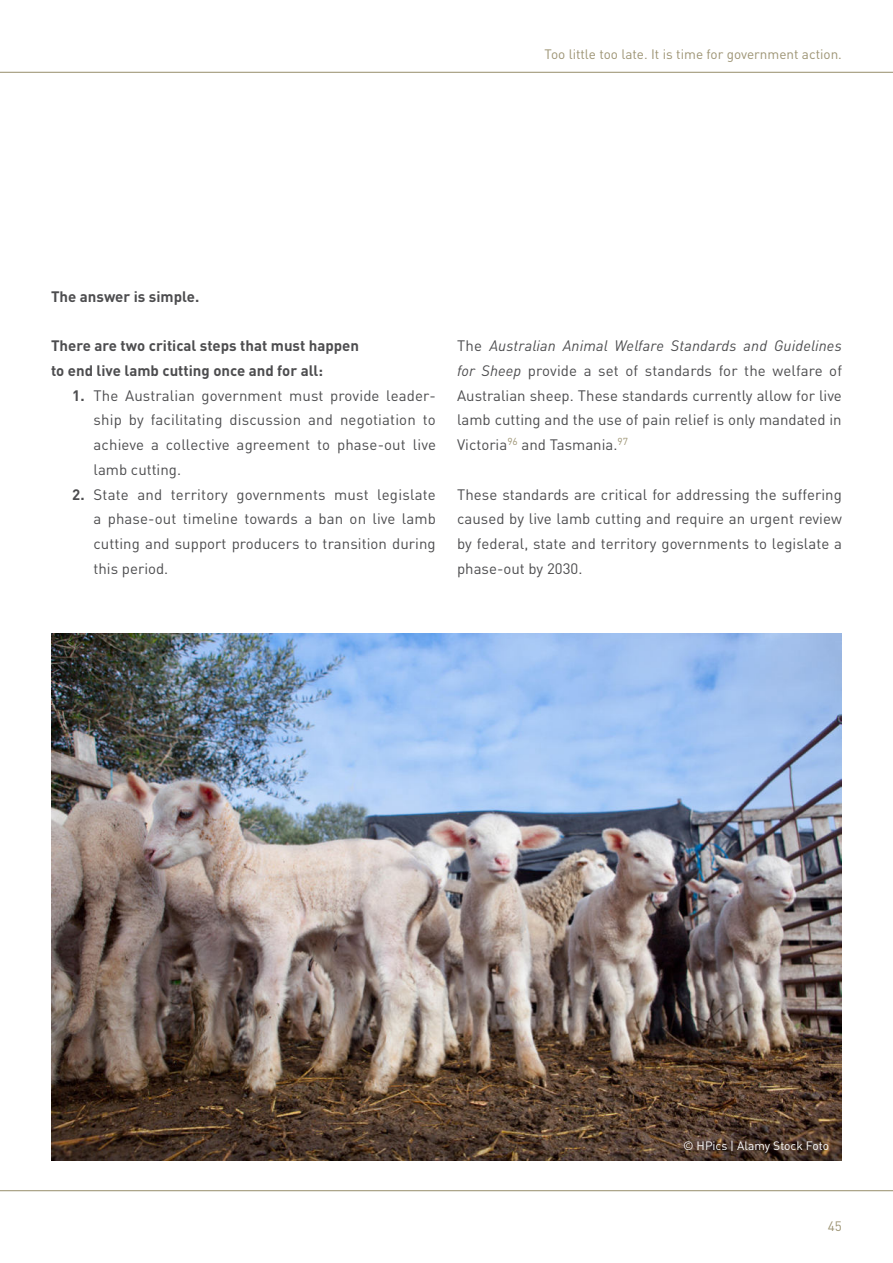
<style>
.page{position:relative;width:893px;height:1263px;background:#fff}
.page>*{position:absolute;margin:0;border:0;box-sizing:border-box;transform-origin:0 0}
.t1{font:15px/24.8px "DIN Pro";color:#4d4d4f;text-align:justify}
.t2{font:700 15px/24.8px "DIN Pro";color:#4d4d4f}
.t3{font:13.5px "DIN Pro";color:#9d9474}
.t4{font:12px "DIN Pro";color:#fff}
.s1{font-weight:700}
.s2{font-style:italic}
</style>
<div class="page">
<svg style="left:0;top:71px;width:893px;height:2px"></svg>
<svg style="left:0;top:1190px;width:893px;height:2px"></svg>
<img style="left:51px;top:634px;width:791px;height:527px">
<p class="t3" style="left:544px;top:48px;width:299px">Too little too late. It is time for government action.</p>
<p class="t2" style="left:51px;top:285px;width:150px">The answer is simple.</p>
<p class="t2" style="left:51px;top:334px;width:309px">There are two critical steps that must happen to end live lamb cutting once and for all:</p>
<p class="t1" style="left:94px;top:384px;width:344px;text-indent:-21px"><span class="s1">1.</span> The Australian government must provide leader&shy;ship by facilitating discussion and negotiation to achieve a collective agreement to phase-out live lamb cutting.</p>
<p class="t1" style="left:94px;top:483px;width:344px;text-indent:-21px"><span class="s1">2.</span> State and territory governments must legislate a phase-out timeline towards a ban on live lamb cutting and support producers to transition during this period.</p>
<p class="t1" style="left:457px;top:334px;width:386px">The <span class="s2">Australian Animal Welfare Standards and Guidelines for Sheep</span> provide a set of standards for the welfare of Australian sheep. These standards currently allow for live lamb cutting and the use of pain relief is only mandated in Victoria<sup>96</sup> and Tasmania.<sup>97</sup></p>
<p class="t1" style="left:457px;top:483px;width:386px">These standards are critical for addressing the suffering caused by live lamb cutting and require an urgent review by federal, state and territory governments to legislate a phase-out by 2030.</p>
<p class="t4" style="left:683px;top:1140px;width:148px">© HPics | Alamy Stock Foto</p>
<p class="t3" style="left:828px;top:1220px;width:16px">45</p>
</div>
